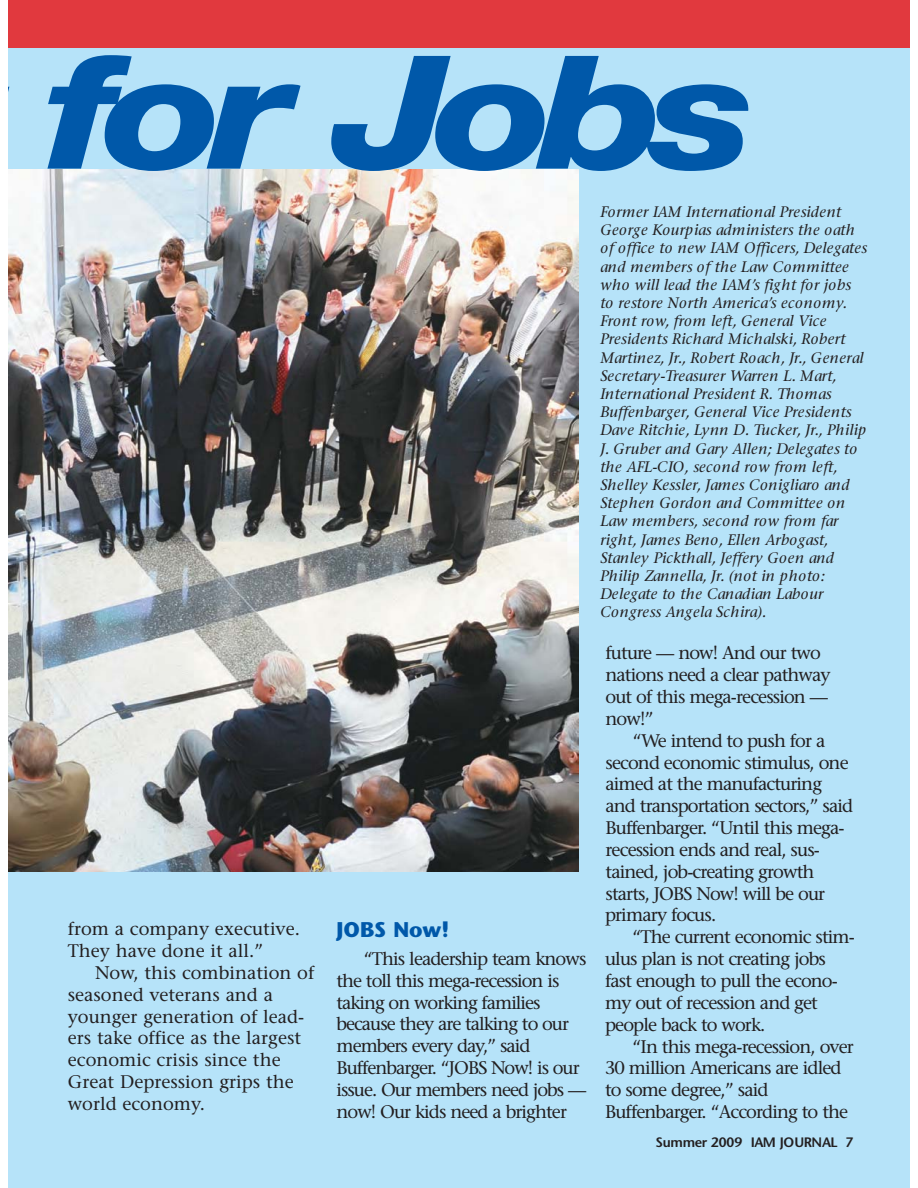
<style>
.page{position:relative;width:918px;height:1188px;background:#fff}
.page>*{position:absolute;margin:0;border:0;box-sizing:border-box;transform-origin:0 0}
.t1{font:italic 800 157.8px "Helvetica Neue";letter-spacing:-.075em;color:#0058a9;scale:1.25 1}
.t2{font:700 21.3px "Stone Sans";color:#0058a9}
.t3{font:18.15px/21.9px "Stone Serif";letter-spacing:-.05em;color:#231f20}
.t4{font:18.15px/21.9px "Stone Serif";color:#231f20}
.t5{font:italic 15.15px/18.1px "Stone Serif";letter-spacing:.01em;color:#231f20}
.t6{font:600 13.65px "Stone Sans";letter-spacing:-.025em;color:#231f20}
</style>
<div class="page">
<div style="left:8px;top:0;width:902px;height:1188px;background:#b6e3f9"></div>
<img style="left:8px;top:170px;width:570px;height:702px">
<div style="left:8px;top:0;width:902px;height:47px;background:#e1393e"></div>
<h1 class="t1" style="left:45px;top:56px;width:569px">for Jobs</h1>
<p class="t5" style="left:600px;top:204px;width:269px">Former IAM International President George Kourpias administers the oath of office to new IAM Officers, Delegates and members of the Law Committee who will lead the IAM’s fight for jobs to restore North America’s economy.<br>Front row, from left, General Vice Presidents Richard Michalski, Robert Martinez, Jr., Robert Roach, Jr., General Secretary-Treasurer Warren L. Mart, International President R. Thomas Buffenbarger, General Vice Presidents Dave Ritchie, Lynn D. Tucker, Jr., Philip J. Gruber and Gary Allen; Delegates to the AFL-CIO, second row from left, Shelley Kessler, James Conigliaro and Stephen Gordon and Committee on Law members, second row from far right, James Beno, Ellen Arbogast, Stanley Pickthall, Jeffery Goen and Philip Zannella, Jr. (not in photo:<br>Delegate to the Canadian Labour Congress Angela Schira).</p>
<p class="t4" style="left:68px;top:920px;width:234px">from a company executive.<br>They have done it all.”</p>
<p class="t4" style="left:68px;top:964px;width:248px;text-indent:27px">Now, this combination of seasoned veterans and a younger generation of lead&shy;ers take office as the largest economic crisis since the<br>Great Depression grips the world economy.</p>
<h2 class="t2" style="left:336px;top:922px;width:114px">JOBS Now!</h2>
<p class="t3" style="left:336px;top:949px;width:252px;text-indent:27px">“This leadership team knows the toll this mega-recession is taking on working families because they are talking to our members every day,” said<br>Buffenbarger. “JOBS Now! is our issue. Our members need jobs — now! Our kids need a brighter</p>
<p class="t3" style="left:606px;top:644px;width:227px">future — now! And our two nations need a clear pathway out of this mega-recession — now!”</p>
<p class="t3" style="left:605px;top:731px;width:250px;text-indent:28px">“We intend to push for a second economic stimulus, one aimed at the manufacturing and transportation sectors,” said<br>Buffenbarger. “Until this mega&shy;recession ends and real, sus&shy;tained, job-creating growth starts, JOBS Now! will be our primary focus.</p>
<p class="t3" style="left:605px;top:928px;width:251px;text-indent:27px">“The current economic stim&shy;ulus plan is not creating jobs fast enough to pull the econo&shy;my out of recession and get people back to work.</p>
<p class="t3" style="left:605px;top:1037px;width:250px;text-indent:27px">“In this mega-recession, over<br>30 million Americans are idled to some degree,” said<br>Buffenbarger. “According to the</p>
<p class="t6" style="left:656px;top:1137px;width:199px">Summer 2009 IAM JOURNAL 7</p>
</div>
